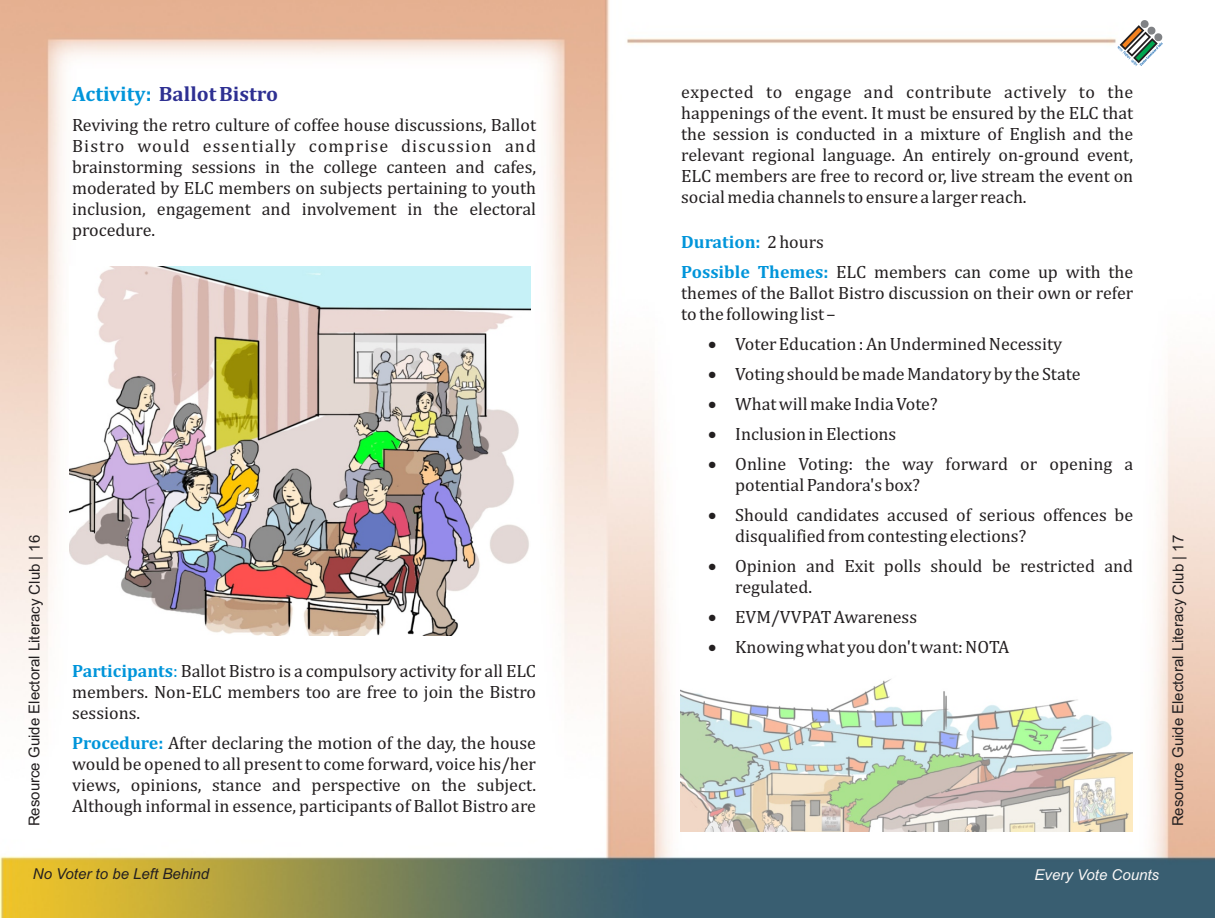
<style>
.page{position:relative;width:1215px;height:918px;background:#fff}
.page>*{position:absolute;margin:0;border:0;box-sizing:border-box;transform-origin:0 0}
.t1{font:700 21px "Cambria";color:#2e3092}
.t2{font:18px/21px "Cambria";color:#231f20}
.t3{font:15px "Arial";color:#231f20}
.t4{font:italic 15px "Arial";color:#231f20}
.t5{font:italic 15px "Arial";color:#faf8f7}
.s1{font-weight:700;color:#0095da}
.s2{color:#0095da}
</style>
<div class="page">
<img style="left:0;top:0;width:1215px;height:918px">
<img style="left:70px;top:266px;width:461px;height:369px">
<svg style="left:1118px;top:20px;width:45px;height:46px"></svg>
<img style="left:681px;top:663px;width:452px;height:168px">
<p class="t2" style="left:681px;top:82px;width:454px;text-align:justify">expected to engage and contribute actively to the happenings of the event. It must be ensured by the ELC that the session is conducted in a mixture of English and the relevant regional language. An entirely on-ground event, ELC members are free to record or, live stream the event on social media channels to ensure a larger reach.</p>
<p class="t2" style="left:681px;top:228px;width:454px;line-height:30px"><span class="s1">Duration:</span> 2 hours<br><span class="s1">Possible Themes:</span> ELC members can come up with the</p>
<p class="t2" style="left:681px;top:283px;width:454px">themes of the Ballot Bistro discussion on their own or refer to the following list –</p>
<p class="t2" style="left:708px;top:334px;width:355px">• Voter Education : An Undermined Necessity</p>
<p class="t2" style="left:708px;top:364px;width:374px">• Voting should be made Mandatory by the State</p>
<p class="t2" style="left:708px;top:394px;width:231px">• What will make India Vote?</p>
<p class="t2" style="left:708px;top:424px;width:190px">• Inclusion in Elections</p>
<p class="t2" style="left:735px;top:454px;width:400px;text-indent:-27px">• Online Voting: the way forward or opening a potential Pandora's box?</p>
<p class="t2" style="left:735px;top:505px;width:400px;text-indent:-27px">• Should candidates accused of serious offences be disqualified from contesting elections?</p>
<p class="t2" style="left:735px;top:556px;width:400px;text-indent:-27px">• Opinion and Exit polls should be restricted and regulated.</p>
<p class="t2" style="left:708px;top:607px;width:210px">• EVM/VVPAT Awareness</p>
<p class="t2" style="left:708px;top:637px;width:303px">• Knowing what you don't want: NOTA</p>
<p class="t1" style="left:72px;top:84px;width:208px"><span class="s2">Activity:</span> Ballot Bistro</p>
<p class="t2" style="left:72px;top:115px;width:466px;text-align:justify">Reviving the retro culture of coffee house discussions, Ballot Bistro would essentially comprise discussion and brainstorming sessions in the college canteen and cafes, moderated by ELC members on subjects pertaining to youth inclusion, engagement and involvement in the electoral procedure.</p>
<p class="t3" style="left:29px;top:826px;width:293px;rotate:-90deg">Resource Guide Electoral Literacy Club | 16</p>
<p class="t3" style="left:1172px;top:826px;width:293px;rotate:-90deg">Resource Guide Electoral Literacy Club | 17</p>
<p class="t2" style="left:72px;top:661px;width:465px;text-align:justify"><span class="s1">Participants</span><span class="s2">:</span> Ballot Bistro is a compulsory activity for all ELC members. Non-ELC members too are free to join the Bistro sessions.</p>
<p class="t2" style="left:72px;top:733px;width:466px;text-align:justify"><span class="s1">Procedure:</span> After declaring the motion of the day, the house would be opened to all present to come forward, voice his/her views, opinions, stance and perspective on the subject.<br>Although informal in essence, participants of Ballot Bistro are</p>
<p class="t4" style="left:33px;top:868px;width:178px">No Voter to be Left Behind</p>
<p class="t5" style="left:1035px;top:869px;width:126px">Every Vote Counts</p>
</div>
